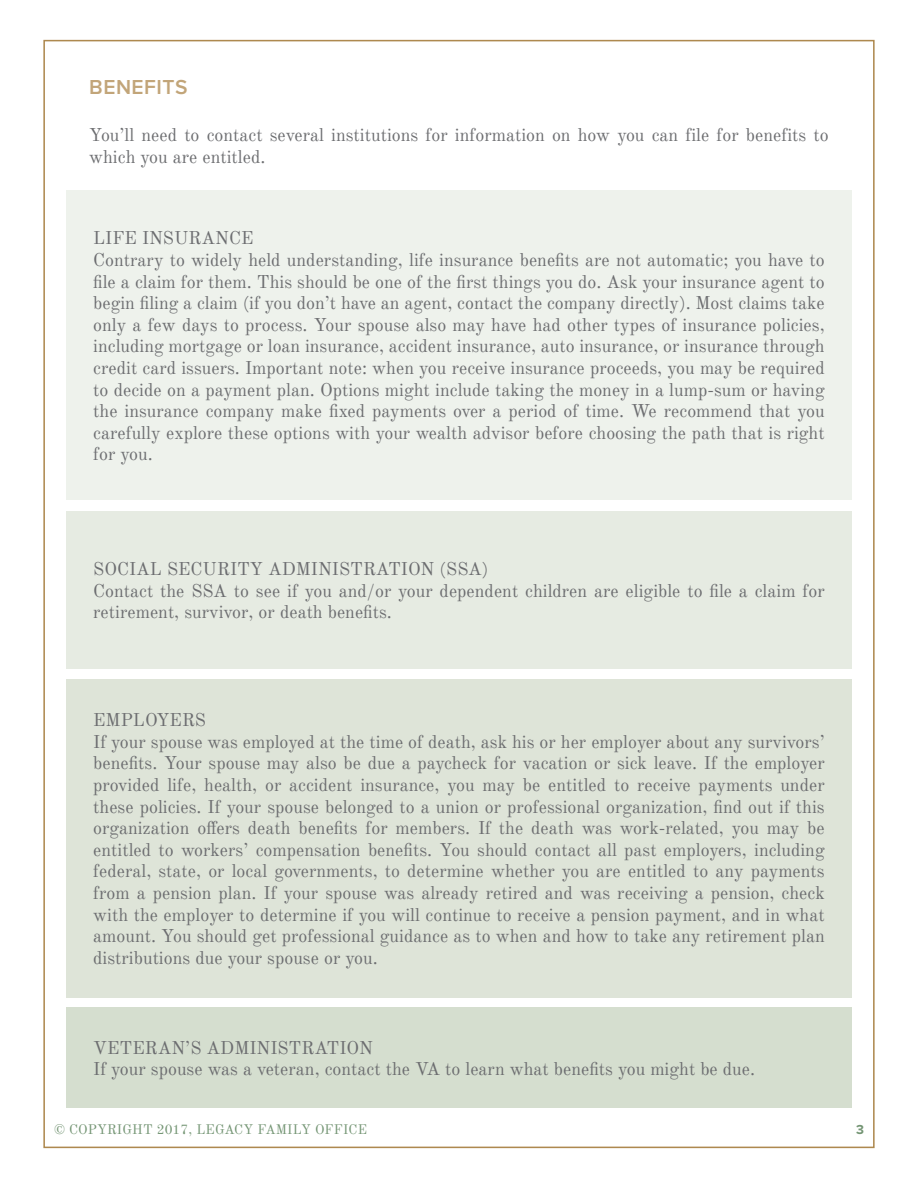
<style>
.page{position:relative;width:918px;height:1188px;background:#fff}
.page>*{position:absolute;margin:0;border:0;box-sizing:border-box;transform-origin:0 0}
.t1{font:600 21px "Proxima Nova";letter-spacing:.025em;color:#c2a579}
.t2{font:18px/21.6px "Old Standard TT";color:#6c6d70}
.t3{font:13.5px "Old Standard TT";letter-spacing:.01em;color:#749574}
.t4{font:700 13.5px "Proxima Nova";color:#749574}
</style>
<div class="page">
<div style="left:66px;top:191px;width:786px;height:309px;background:#eef2ec"></div>
<div style="left:66px;top:511px;width:786px;height:158px;background:#e6ebe2"></div>
<div style="left:66px;top:679px;width:786px;height:318px;background:#dee4d8"></div>
<div style="left:66px;top:1007px;width:786px;height:101px;background:#d5decf"></div>
<p class="t1" style="left:89px;top:75px;width:100px">BENEFITS</p>
<p class="t2" style="left:89px;top:124px;width:741px">You’ll need to contact several institutions for information on how you can file for benefits to which you are entitled.</p>
<p class="t2" style="left:93px;top:228px;width:162px">LIFE INSURANCE</p>
<p class="t2" style="left:93px;top:249px;width:733px;text-align:justify">Contrary to widely held understanding, life insurance benefits are not automatic; you have to file a claim for them. This should be one of the first things you do. Ask your insurance agent to begin filing a claim (if you don’t have an agent, contact the company directly). Most claims take only a few days to process. Your spouse also may have had other types of insurance policies, including mortgage or loan insurance, accident insurance, auto insurance, or insurance through credit card issuers. Important note: when you receive insurance proceeds, you may be required to decide on a payment plan. Options might include taking the money in a lump-sum or having the insurance company make fixed payments over a period of time. We recommend that you carefully explore these options with your wealth advisor before choosing the path that is right for you.</p>
<p class="t2" style="left:93px;top:558px;width:397px">SOCIAL SECURITY ADMINISTRATION (SSA)</p>
<p class="t2" style="left:93px;top:580px;width:733px">Contact the SSA to see if you and/or your dependent children are eligible to file a claim for retirement, survivor, or death benefits.</p>
<p class="t2" style="left:93px;top:710px;width:114px">EMPLOYERS</p>
<p class="t2" style="left:93px;top:731px;width:733px;text-align:justify">If your spouse was employed at the time of death, ask his or her employer about any survivors’ benefits. Your spouse may also be due a paycheck for vacation or sick leave. If the employer provided life, health, or accident insurance, you may be entitled to receive payments under these policies. If your spouse belonged to a union or professional organization, find out if this organization offers death benefits for members. If the death was work-related, you may be entitled to workers’ compensation benefits. You should contact all past employers, including federal, state, or local governments, to determine whether you are entitled to any payments from a pension plan. If your spouse was already retired and was receiving a pension, check with the employer to determine if you will continue to receive a pension payment, and in what amount. You should get professional guidance as to when and how to take any retirement plan distributions due your spouse or you.</p>
<p class="t2" style="left:93px;top:1037px;width:281px">VETERAN’S ADMINISTRATION</p>
<p class="t2" style="left:93px;top:1059px;width:663px">If your spouse was a veteran, contact the VA to learn what benefits you might be due.</p>
<p class="t3" style="left:54px;top:1121px;width:315px">© COPYRIGHT 2017, LEGACY FAMILY OFFICE</p>
<p class="t4" style="left:856px;top:1122px;width:9px">3</p>
</div>
